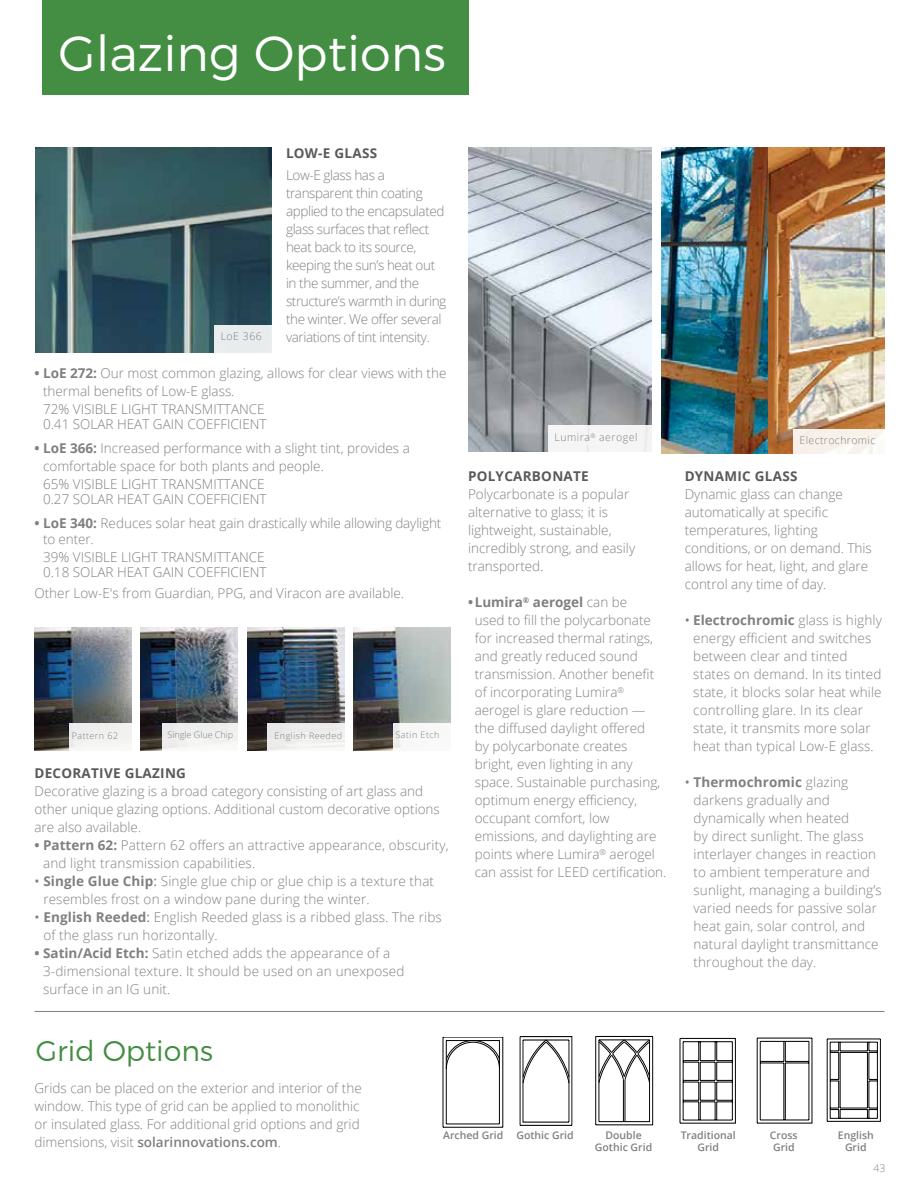
<style>
.page{position:relative;width:918px;height:1188px;background:#fff}
.page>*{position:absolute;margin:0;border:0;box-sizing:border-box;transform-origin:0 0}
.t1{font:300 49.5px "Montserrat";color:#fff}
.t2{font:300 28.5px "Montserrat";color:#438e42}
.t3{font:300 13.5px/18px "Open Sans";color:#7f8080}
.t4{font:300 13.5px/18px "Open Sans";letter-spacing:-.03em;color:#7f8080}
.t5{font:700 13.5px "Open Sans";letter-spacing:.02em;color:#58595b}
.t6{font:600 10.5px/12px "Open Sans";color:#7f8080;text-align:center}
.t7{font:300 10.5px "Open Sans";letter-spacing:.05em;color:#7f8080}
.t8{font:300 9px "Open Sans";letter-spacing:.05em;color:#7f8080}
.t9{font:300 9px "Open Sans";color:#7f8080}
.s1{font-weight:700}
.s2{font-weight:400}
.s3{font-weight:600}
</style>
<div class="page">
<img style="left:662px;top:147px;width:106px;height:306px">
<img style="left:768px;top:147px;width:116px;height:306px">
<img style="left:248px;top:628px;width:97px;height:123px">
<img style="left:140px;top:628px;width:97px;height:123px">
<img style="left:34px;top:628px;width:98px;height:123px">
<img style="left:354px;top:628px;width:97px;height:123px">
<img style="left:35px;top:147px;width:237px;height:206px">
<div style="left:393px;top:723px;width:61px;height:30px;background:#f7f8f7"></div>
<div style="left:794px;top:429px;width:93px;height:27px;background:linear-gradient(to right,#f7efe8,#fbf7f3)"></div>
<div style="left:268px;top:723px;width:79px;height:30px;background:linear-gradient(to bottom,#e7e7e7,#f8f8f6)"></div>
<div style="left:162px;top:723px;width:75px;height:30px;background:#f0f0ef"></div>
<div style="left:69px;top:723px;width:63px;height:30px;background:#f2f2f1"></div>
<div style="left:214px;top:325px;width:58px;height:30px;background:#e9eced"></div>
<img style="left:469px;top:147px;width:182px;height:304px">
<div style="left:548px;top:425px;width:108px;height:31px;background:#f5f5f6"></div>
<svg style="left:827px;top:1038px;width:54px;height:84px"></svg>
<svg style="left:442px;top:1038px;width:61px;height:90px"></svg>
<svg style="left:519px;top:1036px;width:53px;height:90px"></svg>
<hr style="left:625px;top:1080px;width:1px;height:42px;background:#000">
<hr style="left:623px;top:1080px;width:1px;height:42px;background:#000">
<svg style="left:598px;top:1039px;width:53px;height:45px"></svg>
<hr style="left:652px;top:1036px;width:1px;height:89px;background:#000">
<hr style="left:649px;top:1040px;width:1px;height:82px;background:#000">
<hr style="left:599px;top:1040px;width:51px;height:1px;background:#000">
<hr style="left:596px;top:1036px;width:57px;height:1px;background:#000">
<hr style="left:595px;top:1036px;width:1px;height:89px;background:#000">
<hr style="left:599px;top:1040px;width:1px;height:82px;background:#000">
<hr style="left:599px;top:1121px;width:51px;height:1px;background:#000">
<hr style="left:596px;top:1125px;width:57px;height:1px;background:#000">
<svg style="left:679px;top:1038px;width:57px;height:86px"></svg>
<svg style="left:757px;top:1037px;width:56px;height:87px"></svg>
<hr style="left:34px;top:1011px;width:850px;height:1px;background:#7f8080">
<div style="left:43px;top:0;width:426px;height:94px;background:#438e42"></div>
<h1 class="t1" style="left:58px;top:23px;width:389px">Glazing Options</h1>
<p class="t7" style="left:221px;top:329px;width:43px">LoE 366</p>
<p class="t5" style="left:286px;top:143px;width:93px">LOW-E GLASS</p>
<p class="t4" style="left:286px;top:166px;width:162px">Low-E glass has a transparent thin coating applied to the encapsulated glass surfaces that reflect heat back to its source, keeping the sun’s heat out in the summer, and the structure’s warmth in during the winter. We offer several variations of tint intensity.</p>
<p class="t3" style="left:43px;top:364px;width:405px;text-indent:-9px"><span class="s1">• LoE 272:</span> Our most common glazing, allows for clear views with the thermal benefits of Low-E glass.<br>72% VISIBLE LIGHT TRANSMITTANCE</p>
<p class="t3" style="left:43px;top:415px;width:225px">0.41 SOLAR HEAT GAIN COEFFICIENT</p>
<p class="t3" style="left:43px;top:439px;width:368px;text-indent:-9px"><span class="s1">• LoE 366:</span> Increased performance with a slight tint, provides a comfortable space for both plants and people.<br>65% VISIBLE LIGHT TRANSMITTANCE</p>
<p class="t3" style="left:43px;top:490px;width:225px">0.27 SOLAR HEAT GAIN COEFFICIENT</p>
<p class="t3" style="left:43px;top:514px;width:400px;line-height:16.5px;text-indent:-9px"><span class="s1">• LoE 340:</span> Reduces solar heat gain drastically while allowing daylight to enter.</p>
<p class="t3" style="left:43px;top:550px;width:225px;line-height:15px">39% VISIBLE LIGHT TRANSMITTANCE<br>0.18 SOLAR HEAT GAIN COEFFICIENT</p>
<p class="t3" style="left:34px;top:584px;width:371px">Other Low-E's from Guardian, PPG, and Viracon are available.</p>
<p class="t8" style="left:72px;top:730px;width:48px">Pattern 62</p>
<p class="t9" style="left:168px;top:729px;width:67px">Single Glue Chip</p>
<p class="t8" style="left:275px;top:730px;width:69px">English Reeded</p>
<p class="t8" style="left:396px;top:729px;width:45px">Satin Etch</p>
<p class="t5" style="left:34px;top:764px;width:153px">DECORATIVE GLAZING</p>
<p class="t3" style="left:34px;top:782px;width:407px">Decorative glazing is a broad category consisting of art glass and other unique glazing options. Additional custom decorative options are also available.</p>
<p class="t3" style="left:43px;top:836px;width:407px;text-indent:-9px"><span class="s1">• Pattern 62:</span> Pattern 62 offers an attractive appearance, obscurity, and light transmission capabilities.</p>
<p class="t3" style="left:43px;top:872px;width:392px;text-indent:-9px"><span class="s2">•</span> <span class="s1">Single Glue Chip</span><span class="s2">:</span> Single glue chip or glue chip is a texture that resembles frost on a window pane during the winter.</p>
<p class="t3" style="left:43px;top:908px;width:400px;text-indent:-9px"><span class="s2">•</span> <span class="s1">English Reeded</span><span class="s2">:</span> English Reeded glass is a ribbed glass. The ribs of the glass run horizontally.</p>
<p class="t3" style="left:43px;top:944px;width:363px;text-indent:-9px"><span class="s1">• Satin/Acid Etch:</span> Satin etched adds the appearance of a<br>3-dimensional texture. It should be used on an unexposed surface in an IG unit.</p>
<h2 class="t2" style="left:36px;top:1033px;width:179px">Grid Options</h2>
<p class="t7" style="left:554px;top:430px;width:85px">Lumira<sup>®</sup> aerogel</p>
<p class="t5" style="left:468px;top:467px;width:122px">POLYCARBONATE</p>
<p class="t3" style="left:468px;top:485px;width:169px">Polycarbonate is a popular alternative to glass; it is lightweight, sustainable, incredibly strong, and easily transported.</p>
<p class="t3" style="left:475px;top:593px;width:193px;text-indent:-7px"><span class="s1">•Lumira</span><sup>®</sup> <span class="s1">aerogel</span> can be<br>used to fill the polycarbonate for increased thermal ratings, and greatly reduced sound transmission. Another benefit of incorporating Lumira<sup>® </sup>aerogel is glare reduction — the diffused daylight offered<br>by polycarbonate creates bright, even lighting in any space. Sustainable purchasing, optimum energy efficiency, occupant comfort, low emissions, and daylighting are points where Lumira<sup>®</sup> aerogel can assist for LEED certification.</p>
<p class="t7" style="left:800px;top:433px;width:77px">Electrochromic</p>
<p class="t5" style="left:685px;top:467px;width:114px">DYNAMIC GLASS</p>
<p class="t3" style="left:685px;top:485px;width:189px">Dynamic glass can change automatically at specific temperatures, lighting conditions, or on demand. This allows for heat, light, and glare control any time of day.</p>
<p class="t3" style="left:693px;top:611px;width:190px;text-indent:-9px"><span class="s2">•</span> <span class="s1">Electrochromic</span> glass is highly energy efficient and switches between clear and tinted states on demand. In its tinted state, it blocks solar heat while controlling glare. In its clear state, it transmits more solar heat than typical Low-E glass.</p>
<p class="t3" style="left:694px;top:773px;width:190px;text-indent:-9px"><span class="s2">•</span> <span class="s1">Thermochromic</span> glazing darkens gradually and dynamically when heated<br>by direct sunlight. The glass interlayer changes in reaction to ambient temperature and sunlight, managing a building’s varied needs for passive solar heat gain, solar control, and natural daylight transmittance throughout the day.</p>
<p class="t3" style="left:34px;top:1078px;width:329px">Grids can be placed on the exterior and interior of the window. This type of grid can be applied to monolithic or insulated glass. For additional grid options and grid dimensions, visit <span class="s3">solarinnovations.com</span>.</p>
<p class="t6" style="left:443px;top:1129px;width:132px">Arched Grid Gothic Grid</p>
<p class="t6" style="left:595px;top:1129px;width:59px">Double<br>Gothic Grid</p>
<p class="t6" style="left:681px;top:1129px;width:57px">Traditional<br>Grid</p>
<p class="t6" style="left:770px;top:1129px;width:29px;text-align:left">Cross<br>Grid</p>
<p class="t6" style="left:838px;top:1129px;width:38px">English<br>Grid</p>
<p class="t7" style="left:873px;top:1161px;width:13px">43</p>
</div>
